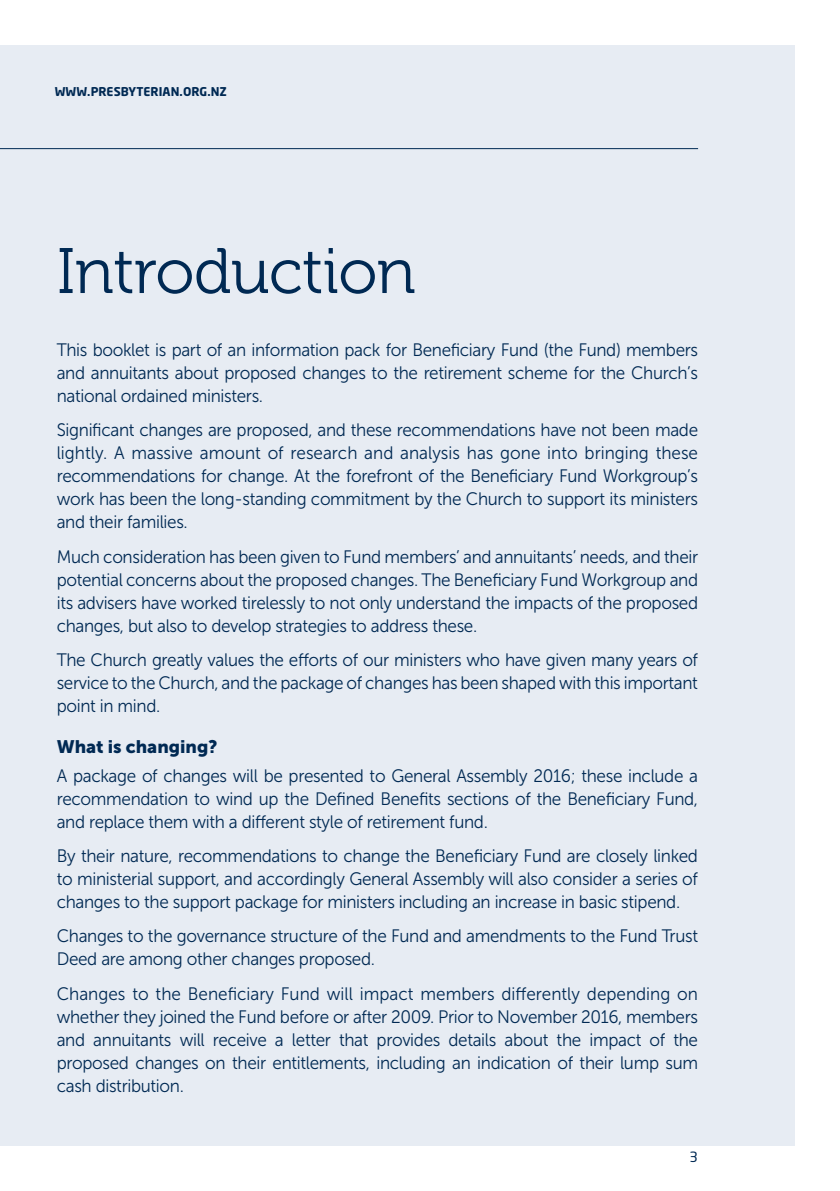
<style>
.page{position:relative;width:840px;height:1191px;background:#fff}
.page>*{position:absolute;margin:0;border:0;box-sizing:border-box;transform-origin:0 0}
.CFC_Heading_H1_Intro{font:64px "Museo 300";letter-spacing:-.01em;color:#002953}
.CFC_Body_Text_NORMAL{font:18px/23px "Museo Sans 300";letter-spacing:-.02em;color:#002953;text-align:justify;scale:.95 1}
.CFC_Heading_H2_Blue{font:18px "Museo Sans 900";color:#002953}
.t1{font:14px "Neo Sans Std";color:#002953}
.t2{font:700 12px "Neo Sans Std";letter-spacing:.01em;color:#002953}
</style>
<div class="page">
<div style="left:0;top:45px;width:794px;height:1100px;background:#e7ecf3"></div>
<hr style="left:0;top:148px;width:697px;height:1px;background:#002953">
<p class="t2" style="left:55px;top:83px;width:173px">WWW.PRESBYTERIAN.ORG.NZ</p>
<p class="CFC_Heading_H1_Intro" style="left:57px;top:236px;width:360px">Introduction</p>
<p class="CFC_Body_Text_NORMAL" style="left:57px;top:338px;width:676px">This booklet is part of an information pack for Beneficiary Fund (the Fund) members and annuitants about proposed changes to the retirement scheme for the Church’s national ordained ministers.</p>
<p class="CFC_Body_Text_NORMAL" style="left:57px;top:418px;width:676px">Significant changes are proposed, and these recommendations have not been made lightly. A massive amount of research and analysis has gone into bringing these recommendations for change. At the forefront of the Beneficiary Fund Workgroup’s work has been the long-standing commitment by the Church to support its ministers and their families.</p>
<p class="CFC_Body_Text_NORMAL" style="left:57px;top:545px;width:676px">Much consideration has been given to Fund members’ and annuitants’ needs, and their potential concerns about the proposed changes. The Beneficiary Fund Workgroup and its advisers have worked tirelessly to not only understand the impacts of the proposed changes, but also to develop strategies to address these.</p>
<p class="CFC_Body_Text_NORMAL" style="left:57px;top:648px;width:676px">The Church greatly values the efforts of our ministers who have given many years of service to the Church, and the package of changes has been shaped with this important point in mind.</p>
<p class="CFC_Heading_H2_Blue" style="left:57px;top:736px;width:162px">What is changing?</p>
<p class="CFC_Body_Text_NORMAL" style="left:57px;top:764px;width:676px">A package of changes will be presented to General Assembly 2016; these include a recommendation to wind up the Defined Benefits sections of the Beneficiary Fund, and replace them with a different style of retirement fund.</p>
<p class="CFC_Body_Text_NORMAL" style="left:57px;top:844px;width:676px">By their nature, recommendations to change the Beneficiary Fund are closely linked to ministerial support, and accordingly General Assembly will also consider a series of changes to the support package for ministers including an increase in basic stipend.</p>
<p class="CFC_Body_Text_NORMAL" style="left:57px;top:924px;width:676px">Changes to the governance structure of the Fund and amendments to the Fund Trust<br>Deed are among other changes proposed.</p>
<p class="CFC_Body_Text_NORMAL" style="left:57px;top:982px;width:676px">Changes to the Beneficiary Fund will impact members differently depending on whether they joined the Fund before or after 2009. Prior to November 2016, members and annuitants will receive a letter that provides details about the impact of the proposed changes on their entitlements, including an indication of their lump sum cash distribution.</p>
<p class="t1" style="left:689px;top:1148px;width:10px">3</p>
</div>
